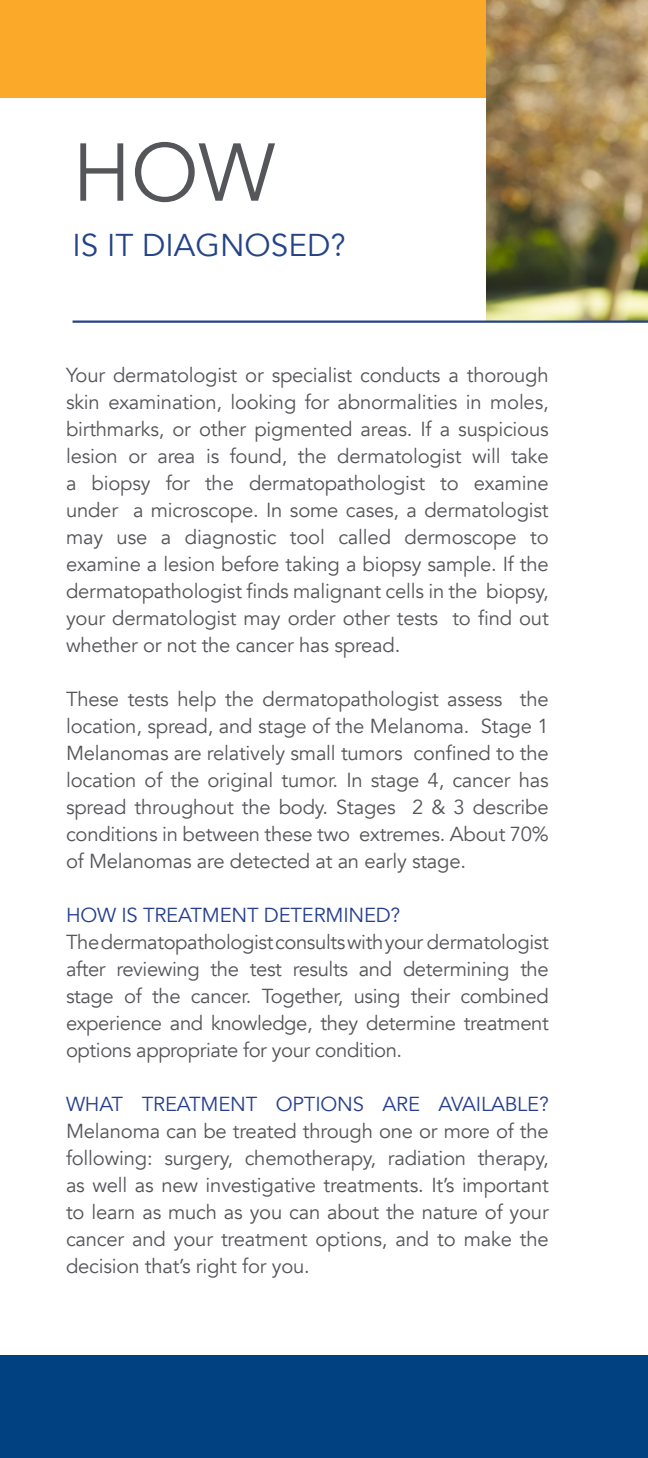
<style>
.page{position:relative;width:648px;height:1458px;background:#fff}
.page>*{position:absolute;margin:0;border:0;box-sizing:border-box;transform-origin:0 0}
.t1{font:81px "Avenir";color:#55565a}
.t2{font:31.5px "Avenir";color:#244388}
.t3{font:20.25px/27px "Avenir";letter-spacing:-.01em;color:#55565a;text-align:justify}
.t4{font:20.25px "Avenir";letter-spacing:-.01em;color:#253f8e}
</style>
<div class="page">
<div style="left:0;top:0;width:648px;height:97px;background:#faa928"></div>
<div style="left:0;top:1356px;width:648px;height:102px;background:#014181"></div>
<img style="left:487px;top:0;width:161px;height:321px">
<hr style="left:73px;top:321px;width:575px;height:2px;background:#244388">
<h2 class="t1" style="left:73px;top:125px;width:204px">HOW</h2>
<h2 class="t2" style="left:73px;top:226px;width:275px">IS IT DIAGNOSED?</h2>
<p class="t3" style="left:66px;top:362px;width:484px">Your dermatologist or specialist conducts a thorough skin examination, looking for abnormalities in moles, birthmarks, or other pigmented areas. If a suspicious lesion or area is found, the dermatologist will take a biopsy for the dermatopathologist to examine under a microscope. In some cases, a dermatologist may use a diagnostic tool called dermoscope to examine a lesion before taking a biopsy sample. If the dermatopathologist finds malignant cells in the biopsy, your dermatologist may order other tests to find out whether or not the cancer has spread.</p>
<p class="t3" style="left:66px;top:686px;width:484px">These tests help the dermatopathologist assess the location, spread, and stage of the Melanoma. Stage 1<br>Melanomas are relatively small tumors confined to the location of the original tumor. In stage 4, cancer has spread throughout the body. Stages 2 &amp; 3 describe conditions in between these two extremes. About 70% of Melanomas are detected at an early stage.</p>
<h3 class="t4" style="left:66px;top:903px;width:336px">HOW IS TREATMENT DETERMINED?</h3>
<p class="t3" style="left:66px;top:929px;width:484px">The dermatopathologist consults with your dermatologist after reviewing the test results and determining the stage of the cancer. Together, using their combined experience and knowledge, they determine treatment options appropriate for your condition.</p>
<h3 class="t4" style="left:66px;top:1092px;width:484px">WHAT TREATMENT OPTIONS ARE AVAILABLE?</h3>
<p class="t3" style="left:66px;top:1118px;width:484px">Melanoma can be treated through one or more of the following: surgery, chemotherapy, radiation therapy, as well as new investigative treatments. It’s important to learn as much as you can about the nature of your cancer and your treatment options, and to make the decision that’s right for you.</p>
</div>
